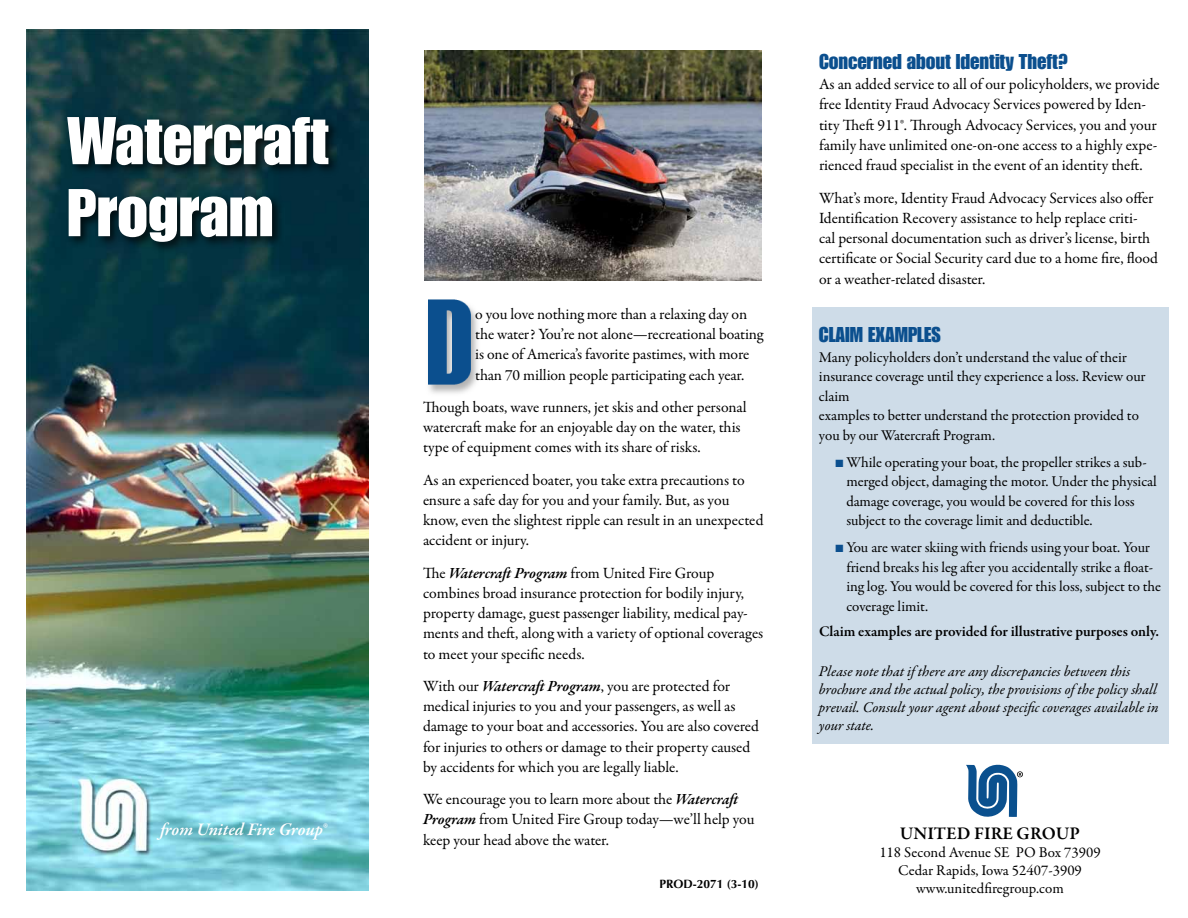
<style>
.page{position:relative;width:1188px;height:918px;background:#fff}
.page>*{position:absolute;margin:0;border:0;box-sizing:border-box;transform-origin:0 0}
.t1{font:66px/72px "Impact LT Std";color:#fff}
.t2{font:21px "Impact LT Std";color:#0b4f8e}
.t3{font:italic 600 18px "Garamond Premr Pro";letter-spacing:-.01em;color:#fff}
.t4{font:600 18px "Garamond Premr Pro";color:#000}
.t5{font:15.75px/20.2px "Garamond Premr Pro";letter-spacing:-.005em;color:#000}
.t6{font:15px/19.5px "Garamond Premr Pro";letter-spacing:-.005em;color:#000}
.t7{font:italic 15px/18px "Garamond Premr Pro";color:#000}
.t8{font:600 15px "Garamond Premr Pro";color:#000}
.t9{font:700 12px "Optima";color:#000}
.s1{font-weight:600;font-style:italic}
.s2{color:#0b4f8e}
</style>
<div class="page">
<img style="left:428px;top:299px;width:50px;height:95px">
<div style="left:812px;top:308px;width:357px;height:436px;background:#cedce8"></div>
<img style="left:424px;top:51px;width:338px;height:229px">
<img style="left:26px;top:29px;width:342px;height:861px">
<div style="left:64px;top:113px;width:277px;height:142px;background:#000;opacity:.75"></div>
<svg style="left:966px;top:764px;width:57px;height:53px"></svg>
<h1 class="t1" style="left:7px;top:104px;width:323px;text-indent:60px">Watercraft<br>Program</h1>
<p class="t3" style="left:160px;top:819px;width:167px">from United Fire Group®</p>
<p class="t5" style="left:475px;top:304px;width:290px">o you love nothing more than a relaxing day on the water? You’re not alone—recreational boating is one of America’s favorite pastimes, with more than 70 million people participating each year.</p>
<p class="t5" style="left:423px;top:397px;width:325px">Though boats, wave runners, jet skis and other personal watercraft make for an enjoyable day on the water, this type of equipment comes with its share of risks.</p>
<p class="t5" style="left:423px;top:470px;width:342px">As an experienced boater, you take extra precautions to ensure a safe day for you and your family. But, as you know, even the slightest ripple can result in an unexpected accident or injury.</p>
<p class="t5" style="left:423px;top:563px;width:342px">The <span class="s1">Watercraft Program</span> from United Fire Group combines broad insurance protection for bodily injury, property damage, guest passenger liability, medical pay&shy;ments and theft, along with a variety of optional coverages to meet your specific needs.</p>
<p class="t5" style="left:423px;top:676px;width:338px">With our <span class="s1">Watercraft Program</span>, you are protected for medical injuries to you and your passengers, as well as damage to your boat and accessories. You are also covered for injuries to others or damage to their property caused by accidents for which you are legally liable.</p>
<p class="t5" style="left:423px;top:789px;width:333px">We encourage you to learn more about the <span class="s1">Watercraft<br>Program</span> from United Fire Group today—we’ll help you keep your head above the water.</p>
<p class="t9" style="left:660px;top:877px;width:101px">PROD-2071 (3-10)</p>
<h2 class="t2" style="left:819px;top:49px;width:251px">Concerned about Identity Theft?</h2>
<p class="t5" style="left:819px;top:75px;width:342px">As an added service to all of our policyholders, we provide free Identity Fraud Advocacy Services powered by Iden&shy;tity Theft 911®. Through Advocacy Services, you and your family have unlimited one-on-one access to a highly expe&shy;rienced fraud specialist in the event of an identity theft.</p>
<p class="t5" style="left:819px;top:188px;width:341px">What’s more, Identity Fraud Advocacy Services also offer Identification Recovery assistance to help replace criti-<br>cal personal documentation such as driver’s license, birth certificate or Social Security card due to a home fire, flood or a weather-related disaster.</p>
<h2 class="t2" style="left:819px;top:323px;width:123px">Claim Examples</h2>
<p class="t6" style="left:819px;top:348px;width:328px">Many policyholders don’t understand the value of their insurance coverage until they experience a loss. Review our claim<br>examples to better understand the protection provided to you by our Watercraft Program.</p>
<p class="t6" style="left:846px;top:453px;width:312px;text-indent:-11px"><span class="s2">■</span> While operating your boat, the propeller strikes a sub&shy;merged object, damaging the motor. Under the physical damage coverage, you would be covered for this loss subject to the coverage limit and deductible.</p>
<p class="t6" style="left:846px;top:538px;width:316px;text-indent:-11px"><span class="s2">■</span> You are water skiing with friends using your boat. Your friend breaks his leg after you accidentally strike a float&shy;ing log. You would be covered for this loss, subject to the coverage limit.</p>
<p class="t8" style="left:819px;top:622px;width:342px">Claim examples are provided for illustrative purposes only.</p>
<p class="t7" style="left:819px;top:663px;width:341px">Please note that if there are any discrepancies between this brochure and the actual policy, the provisions of the policy shall prevail. Consult your agent about specific coverages available in your state.</p>
<p class="t4" style="left:900px;top:822px;width:182px">UNITED FIRE GROUP</p>
<p class="t6" style="left:879px;top:843px;width:223px;line-height:18px;text-align:center">118 Second Avenue SE PO Box 73909<br>Cedar Rapids, Iowa 52407-3909 www.unitedfiregroup.com</p>
</div>
